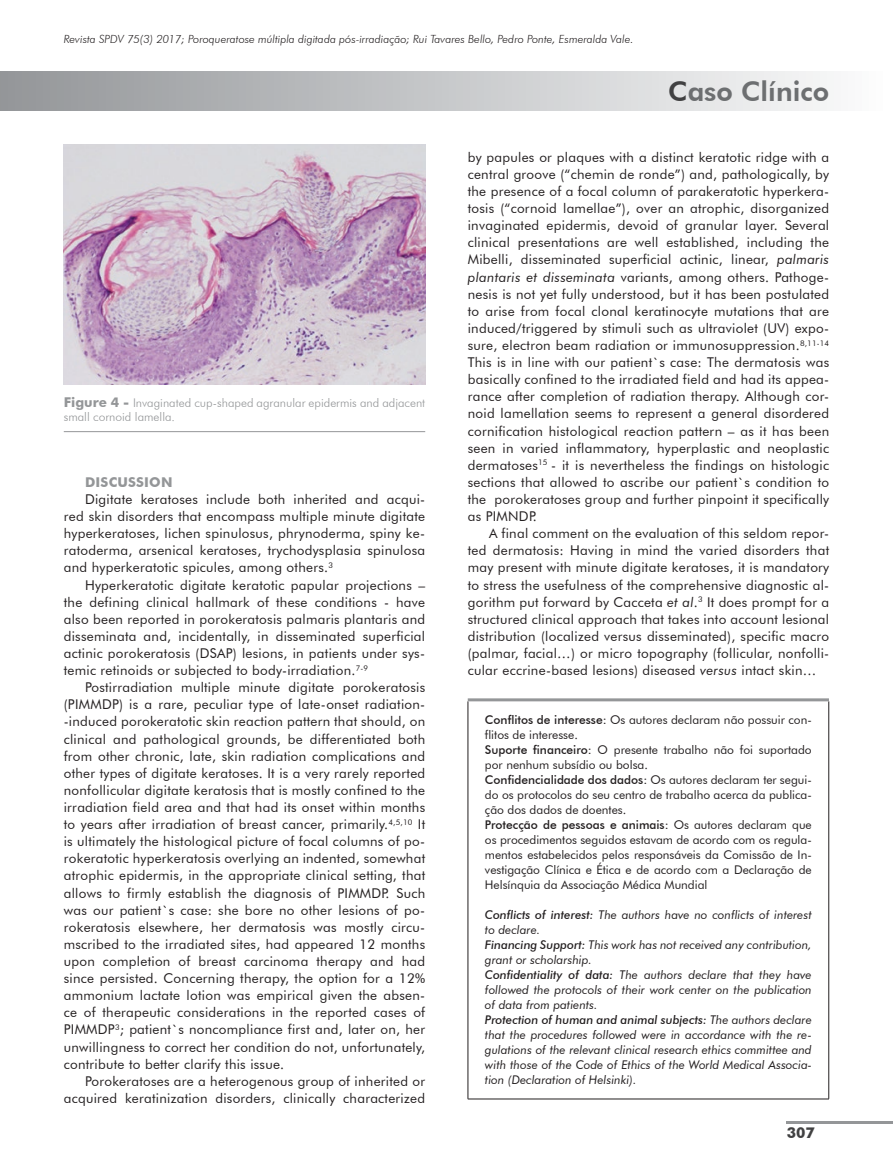
<style>
.page{position:relative;width:893px;height:1170px;background:#fff}
.page>*{position:absolute;margin:0;border:0;box-sizing:border-box;transform-origin:0 0}
.t1{font:800 27px "Futura BT";color:#6d6f71}
.t2{font:700 15px "Futura BT";color:#414142}
.t3{font:13.5px/17.1px "Futura BT";letter-spacing:.02em;color:#231f20;text-align:justify}
.t4{font:700 13.5px "Futura BT";letter-spacing:.015em;color:#949698}
.t5{font:12px/15px "Futura BT";color:#231f20}
.t6{font:italic 12px/15px "Futura BT";color:#231f20}
.t7{font:300 12px/14.4px "Futura BT";color:#949698}
.t8{font:italic 300 11.25px "Futura BT";color:#231f20}
.s1{color:#414142}
.s2{font-weight:700;font-size:13.5px}
.s3{font-style:italic}
.s4{font-weight:500}
</style>
<div class="page">
<hr style="left:787px;top:1120px;width:106px;height:3px;background:#949698">
<div style="left:0;top:72px;width:893px;height:38px;background:linear-gradient(to right,#939598,#fcfdfd)"></div>
<hr style="left:468px;top:701px;width:1px;height:397px;background:#231f20">
<hr style="left:828px;top:701px;width:1px;height:397px;background:#231f20">
<hr style="left:468px;top:1098px;width:361px;height:1px;background:#231f20">
<hr style="left:468px;top:698px;width:361px;height:3px;background:#949698">
<hr style="left:64px;top:431px;width:361px;height:1px;background:#949698">
<img style="left:64px;top:144px;width:361px;height:241px">
<p class="t8" style="left:64px;top:32px;width:571px">Revista SPDV 75(3) 2017; Poroqueratose múltipla digitada pós-irradiação; Rui Tavares Bello, Pedro Ponte, Esmeralda Vale.</p>
<h1 class="t1" style="left:668px;top:75px;width:162px"><span class="s1">C</span>aso Clínico</h1>
<p class="t7" style="left:64px;top:395px;width:363px"><span class="s2">Figure 4 -</span> Invaginated cup-shaped agranular epidermis and adjacent small cornoid lamella.</p>
<p class="t4" style="left:85px;top:474px;width:89px">DISCUSSION</p>
<p class="t3" style="left:64px;top:490px;width:363px;text-indent:21px">Digitate keratoses include both inherited and acqui&shy;red skin disorders that encompass multiple minute digitate hyperkeratoses, lichen spinulosus, phrynoderma, spiny ke&shy;ratoderma, arsenical keratoses, trychodysplasia spinulosa and hyperkeratotic spicules, among others.<sup>3</sup></p>
<p class="t3" style="left:64px;top:576px;width:363px;text-indent:21px">Hyperkeratotic digitate keratotic papular projections – the defining clinical hallmark of these conditions - have also been reported in porokeratosis palmaris plantaris and disseminata and, incidentally, in disseminated superficial actinic porokeratosis (DSAP) lesions, in patients under sys&shy;temic retinoids or subjected to body-irradiation.<sup>7-9</sup></p>
<p class="t3" style="left:64px;top:678px;width:363px;text-indent:21px">Postirradiation multiple minute digitate porokeratosis (PIMMDP) is a rare, peculiar type of late-onset radiation--induced porokeratotic skin reaction pattern that should, on clinical and pathological grounds, be differentiated both from other chronic, late, skin radiation complications and other types of digitate keratoses. It is a very rarely reported nonfollicular digitate keratosis that is mostly confined to the irradiation field area and that had its onset within months to years after irradiation of breast cancer, primarily.<sup>4,5,10</sup> It is ultimately the histological picture of focal columns of po&shy;rokeratotic hyperkeratosis overlying an indented, somewhat atrophic epidermis, in the appropriate clinical setting, that allows to firmly establish the diagnosis of PIMMDP. Such was our patient`s case: she bore no other lesions of po&shy;rokeratosis elsewhere, her dermatosis was mostly circu&shy;mscribed to the irradiated sites, had appeared 12 months upon completion of breast carcinoma therapy and had since persisted. Concerning therapy, the option for a 12% ammonium lactate lotion was empirical given the absen&shy;ce of therapeutic considerations in the reported cases of PIMMDP<sup>3</sup>; patient`s noncompliance first and, later on, her unwillingness to correct her condition do not, unfortunately, contribute to better clarify this issue.</p>
<p class="t3" style="left:64px;top:1072px;width:363px;text-align:right">Porokeratoses are a heterogenous group of inherited or acquired keratinization disorders, clinically characterized</p>
<p class="t3" style="left:468px;top:148px;width:363px">by papules or plaques with a distinct keratotic ridge with a central groove (“chemin de ronde”) and, pathologically, by the presence of a focal column of parakeratotic hyperkera&shy;tosis (“cornoid lamellae”), over an atrophic, disorganized invaginated epidermis, devoid of granular layer. Several clinical presentations are well established, including the Mibelli, disseminated superficial actinic, linear, <span class="s3">palmaris plantaris et disseminata</span> variants, among others. Pathoge&shy;nesis is not yet fully understood, but it has been postulated to arise from focal clonal keratinocyte mutations that are induced/triggered by stimuli such as ultraviolet (UV) expo&shy;sure, electron beam radiation or immunosuppression.<sup>8,11-14<br></sup>This is in line with our patient`s case: The dermatosis was basically confined to the irradiated field and had its appea&shy;rance after completion of radiation therapy. Although cor&shy;noid lamellation seems to represent a general disordered cornification histological reaction pattern – as it has been seen in varied inflammatory, hyperplastic and neoplastic dermatoses<sup>15</sup> - it is nevertheless the findings on histologic sections that allowed to ascribe our patient`s condition to the porokeratoses group and further pinpoint it specifically as PIMNDP.</p>
<p class="t3" style="left:468px;top:524px;width:363px;text-indent:21px">A final comment on the evaluation of this seldom repor&shy;ted dermatosis: Having in mind the varied disorders that may present with minute digitate keratoses, it is mandatory to stress the usefulness of the comprehensive diagnostic al&shy;gorithm put forward by Cacceta <span class="s3">et al</span>.<sup>3</sup> It does prompt for a structured clinical approach that takes into account lesional distribution (localized versus disseminated), specific macro (palmar, facial…) or micro topography (follicular, nonfolli&shy;cular eccrine-based lesions) diseased <span class="s3">versus</span> intact skin…</p>
<p class="t5" style="left:485px;top:712px;width:328px"><span class="s4">Conflitos de interesse:</span> Os autores declaram não possuir con&shy;flitos de interesse.<br><span class="s4">Suporte financeiro:</span> O presente trabalho não foi suportado por nenhum subsídio ou bolsa.<br><span class="s4">Confidencialidade dos dados:</span> Os autores declaram ter segui&shy;do os protocolos do seu centro de trabalho acerca da publica&shy;ção dos dados de doentes.<br><span class="s4">Protecção de pessoas e animais:</span> Os autores declaram que os procedimentos seguidos estavam de acordo com os regula&shy;mentos estabelecidos pelos responsáveis da Comissão de In&shy;vestigação Clínica e Ética e de acordo com a Declaração de Helsínquia da Associação Médica Mundial</p>
<p class="t6" style="left:485px;top:907px;width:328px"><span class="s4">Conflicts of interest:</span> The authors have no conflicts of interest to declare.<br><span class="s4">Financing Support:</span> This work has not received any contribution, grant or scholarship.<br><span class="s4">Confidentiality of data:</span> The authors declare that they have followed the protocols of their work center on the publication of data from patients.<br><span class="s4">Protection of human and animal subjects:</span> The authors declare that the procedures followed were in accordance with the re&shy;gulations of the relevant clinical research ethics committee and with those of the Code of Ethics of the World Medical Associa&shy;tion (Declaration of Helsinki).</p>
<p class="t2" style="left:787px;top:1123px;width:30px">307</p>
</div>
